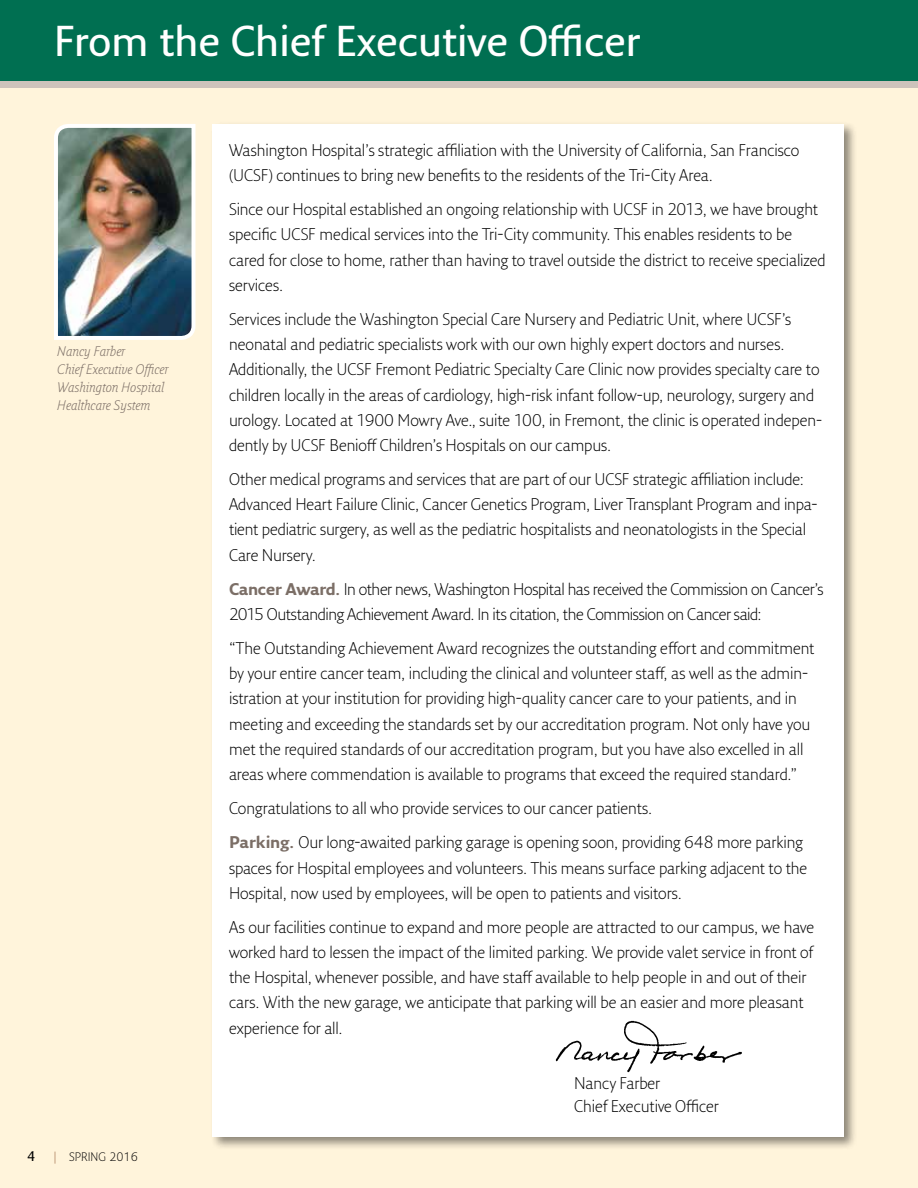
<style>
.page{position:relative;width:918px;height:1188px;background:#fff4db}
.page>*{position:absolute;margin:0;border:0;box-sizing:border-box;transform-origin:0 0}
.t1{font:600 42px "Fresco Sans Pro";letter-spacing:.005em;color:#fff}
.t2{font:300 16.5px/25.2px "Fresco Sans Pro";letter-spacing:-.005em;color:#000}
.t3{font:300 16.5px/25.2px "Fresco Sans Pro";letter-spacing:-.025em;color:#000}
.t4{font:italic 300 13.5px/18px "Fresco Inf Sans";color:#7b6e66}
.t5{font:600 13.5px "Fresco Inf Sans";color:#000}
.t6{font:300 12px "Fresco Inf Sans";color:#000}
.s1{color:#955c37}
.s2{font-weight:700;color:#7b6e66}
</style>
<div class="page">
<div style="left:0;top:0;width:918px;height:81px;background:#006f51"></div>
<div style="left:0;top:81px;width:918px;height:6px;background:#cdc3bb"></div>
<img style="left:54px;top:124px;width:142px;height:216px">
<div style="left:210px;top:121px;width:648px;height:1029px;background:#000;opacity:.45"></div>
<div style="left:213px;top:124px;width:631px;height:1013px;background:#fff"></div>
<img style="left:555px;top:1020px;width:187px;height:53px">
<h1 class="t1" style="left:54px;top:15px;width:588px">From the Chief Executive Officer</h1>
<p class="t4" style="left:58px;top:342px;width:112px">Nancy Farber<br>Chief Executive Officer<br>Washington Hospital<br>Healthcare System</p>
<p class="t5" style="left:27px;top:1148px;width:10px">4</p>
<p class="t6" style="left:53px;top:1149px;width:86px"><span class="s1">|</span> SPRING 2016</p>
<p class="t2" style="left:229px;top:137px;width:572px">Washington Hospital’s strategic affiliation with the University of California, San Francisco (UCSF) continues to bring new benefits to the residents of the Tri-City Area.</p>
<p class="t2" style="left:229px;top:196px;width:598px">Since our Hospital established an ongoing relationship with UCSF in 2013, we have brought specific UCSF medical services into the Tri-City community. This enables residents to be cared for close to home, rather than having to travel outside the district to receive specialized services.</p>
<p class="t2" style="left:229px;top:306px;width:595px">Services include the Washington Special Care Nursery and Pediatric Unit, where UCSF’s neonatal and pediatric specialists work with our own highly expert doctors and nurses.<br>Additionally, the UCSF Fremont Pediatric Specialty Care Clinic now provides specialty care to children locally in the areas of cardiology, high-risk infant follow-up, neurology, surgery and urology. Located at 1900 Mowry Ave., suite 100, in Fremont, the clinic is operated indepen&shy;dently by UCSF Benioff Children’s Hospitals on our campus.</p>
<p class="t2" style="left:229px;top:466px;width:590px">Other medical programs and services that are part of our UCSF strategic affiliation include:<br>Advanced Heart Failure Clinic, Cancer Genetics Program, Liver Transplant Program and inpa&shy;tient pediatric surgery, as well as the pediatric hospitalists and neonatologists in the Special Care Nursery.</p>
<p class="t3" style="left:229px;top:576px;width:596px"><span class="s2">Cancer Award.</span> In other news, Washington Hospital has received the Commission on Cancer’s<br>2015 Outstanding Achievement Award. In its citation, the Commission on Cancer said:</p>
<p class="t2" style="left:229px;top:635px;width:587px">“The Outstanding Achievement Award recognizes the outstanding effort and commitment by your entire cancer team, including the clinical and volunteer staff, as well as the admin&shy;istration at your institution for providing high-quality cancer care to your patients, and in meeting and exceeding the standards set by our accreditation program. Not only have you met the required standards of our accreditation program, but you have also excelled in all areas where commendation is available to programs that exceed the required standard.”</p>
<p class="t2" style="left:229px;top:791px;width:575px;line-height:34.2px">Congratulations to all who provide services to our cancer patients.<br><span class="s2">Parking.</span> Our long-awaited parking garage is opening soon, providing 648 more parking</p>
<p class="t2" style="left:229px;top:855px;width:580px">spaces for Hospital employees and volunteers. This means surface parking adjacent to the<br>Hospital, now used by employees, will be open to patients and visitors.</p>
<p class="t2" style="left:229px;top:914px;width:587px">As our facilities continue to expand and more people are attracted to our campus, we have worked hard to lessen the impact of the limited parking. We provide valet service in front of the Hospital, whenever possible, and have staff available to help people in and out of their cars. With the new garage, we anticipate that parking will be an easier and more pleasant experience for all.</p>
<p class="t2" style="left:574px;top:1072px;width:146px;line-height:22.5px">Nancy Farber<br>Chief Executive Officer</p>
</div>
